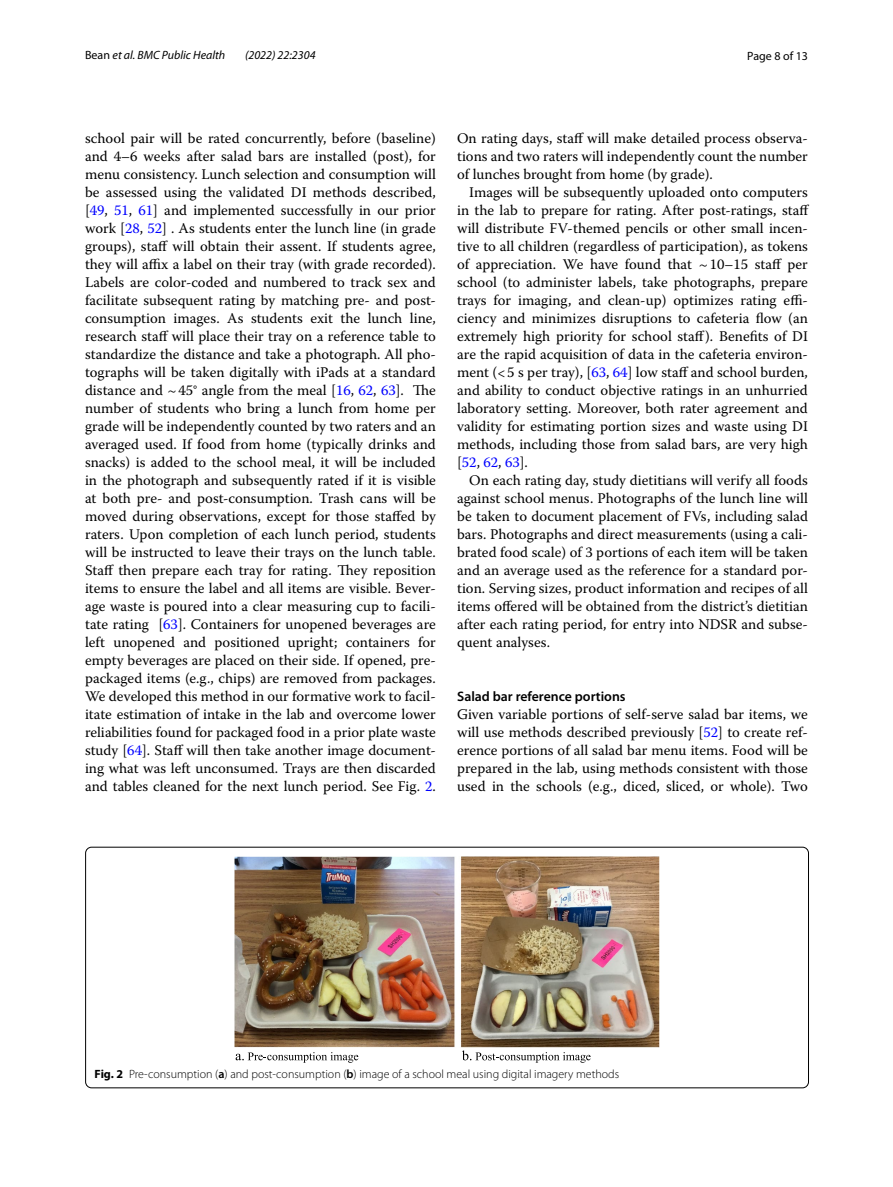
<style>
.page{position:relative;width:893px;height:1187px;background:#fff}
.page>*{position:absolute;margin:0;border:0;box-sizing:border-box;transform-origin:0 0}
.t1{font:14.7px/18px "Warnock Pro";color:#000;text-align:justify}
.t2{font:600 13.8px "Myriad Pro";color:#000}
.t3{font:300 12px "Myriad Pro";color:#000}
.t4{font:italic 12px "Myriad Pro";color:#000}
.t5{font:12px "Myriad Pro";color:#000}
.s1{font-style:normal}
.s2{color:#00f}
.s3{font-weight:700}
.s4{font-weight:600}
</style>
<div class="page">
<img style="left:234px;top:856px;width:426px;height:190px">
<svg style="left:236px;top:1052px;width:122px;height:10px"></svg>
<svg style="left:462px;top:1050px;width:129px;height:12px"></svg>
<div style="left:85px;top:847px;width:724px;height:240px;border:1px solid #000;border-radius:6px"></div>
<p class="t4" style="left:85px;top:48px;width:142px"><span class="s1">Bean</span> et al. BMC Public Health</p>
<p class="t4" style="left:245px;top:48px;width:72px">(2022) 22:2304</p>
<p class="t5" style="left:747px;top:48px;width:62px">Page 8 of 13</p>
<p class="t1" style="left:85px;top:128px;width:352px">school pair will be rated concurrently, before (baseline) and 4–6 weeks after salad bars are installed (post), for menu consistency. Lunch selection and consumption will be assessed using the validated DI methods described, [<span class="s2">49</span>, <span class="s2">51</span>, <span class="s2">61</span>] and implemented successfully in our prior work [<span class="s2">28</span>, <span class="s2">52</span>] . As students enter the lunch line (in grade groups), staff will obtain their assent. If students agree, they will affix a label on their tray (with grade recorded).<br>Labels are color-coded and numbered to track sex and facilitate subsequent rating by matching pre- and post&shy;consumption images. As students exit the lunch line, research staff will place their tray on a reference table to standardize the distance and take a photograph. All pho&shy;tographs will be taken digitally with iPads at a standard distance and ~45° angle from the meal [<span class="s2">16</span>, <span class="s2">62</span>, <span class="s2">63</span>]. The number of students who bring a lunch from home per grade will be independently counted by two raters and an averaged used. If food from home (typically drinks and snacks) is added to the school meal, it will be included in the photograph and subsequently rated if it is visible at both pre- and post-consumption. Trash cans will be moved during observations, except for those staffed by raters. Upon completion of each lunch period, students will be instructed to leave their trays on the lunch table.<br>Staff then prepare each tray for rating. They reposition items to ensure the label and all items are visible. Bever&shy;age waste is poured into a clear measuring cup to facili&shy;tate rating [<span class="s2">63</span>]. Containers for unopened beverages are left unopened and positioned upright; containers for empty beverages are placed on their side. If opened, pre&shy;packaged items (e.g., chips) are removed from packages.<br>We developed this method in our formative work to facil&shy;itate estimation of intake in the lab and overcome lower reliabilities found for packaged food in a prior plate waste study [<span class="s2">64</span>]. Staff will then take another image document&shy;ing what was left unconsumed. Trays are then discarded and tables cleaned for the next lunch period. See Fig. <span class="s2">2</span>.</p>
<p class="t1" style="left:457px;top:128px;width:352px">On rating days, staff will make detailed process observa&shy;tions and two raters will independently count the number of lunches brought from home (by grade).</p>
<p class="t1" style="left:457px;top:182px;width:353px;text-indent:12px">Images will be subsequently uploaded onto computers in the lab to prepare for rating. After post-ratings, staff will distribute FV-themed pencils or other small incen&shy;tive to all children (regardless of participation), as tokens of appreciation. We have found that ~10–15 staff per school (to administer labels, take photographs, prepare trays for imaging, and clean-up) optimizes rating effi&shy;ciency and minimizes disruptions to cafeteria flow (an extremely high priority for school staff). Benefits of DI are the rapid acquisition of data in the cafeteria environ&shy;ment (&lt;5 s per tray), [<span class="s2">63</span>, <span class="s2">64</span>] low staff and school burden, and ability to conduct objective ratings in an unhurried laboratory setting. Moreover, both rater agreement and validity for estimating portion sizes and waste using DI methods, including those from salad bars, are very high [<span class="s2">52</span>, <span class="s2">62</span>, <span class="s2">63</span>].</p>
<p class="t1" style="left:457px;top:470px;width:352px;text-indent:12px">On each rating day, study dietitians will verify all foods against school menus. Photographs of the lunch line will be taken to document placement of FVs, including salad bars. Photographs and direct measurements (using a cali&shy;brated food scale) of 3 portions of each item will be taken and an average used as the reference for a standard por&shy;tion. Serving sizes, product information and recipes of all items offered will be obtained from the district’s dietitian after each rating period, for entry into NDSR and subse&shy;quent analyses.</p>
<p class="t2" style="left:457px;top:687px;width:170px">Salad bar reference portions</p>
<p class="t1" style="left:457px;top:704px;width:352px">Given variable portions of self-serve salad bar items, we will use methods described previously [<span class="s2">52</span>] to create ref&shy;erence portions of all salad bar menu items. Food will be prepared in the lab, using methods consistent with those used in the schools (e.g., diced, sliced, or whole). Two</p>
<p class="t3" style="left:95px;top:1067px;width:526px"><span class="s3">Fig. 2</span> Pre-consumption (<span class="s4">a</span>) and post-consumption (<span class="s4">b</span>) image of a school meal using digital imagery methods</p>
</div>
